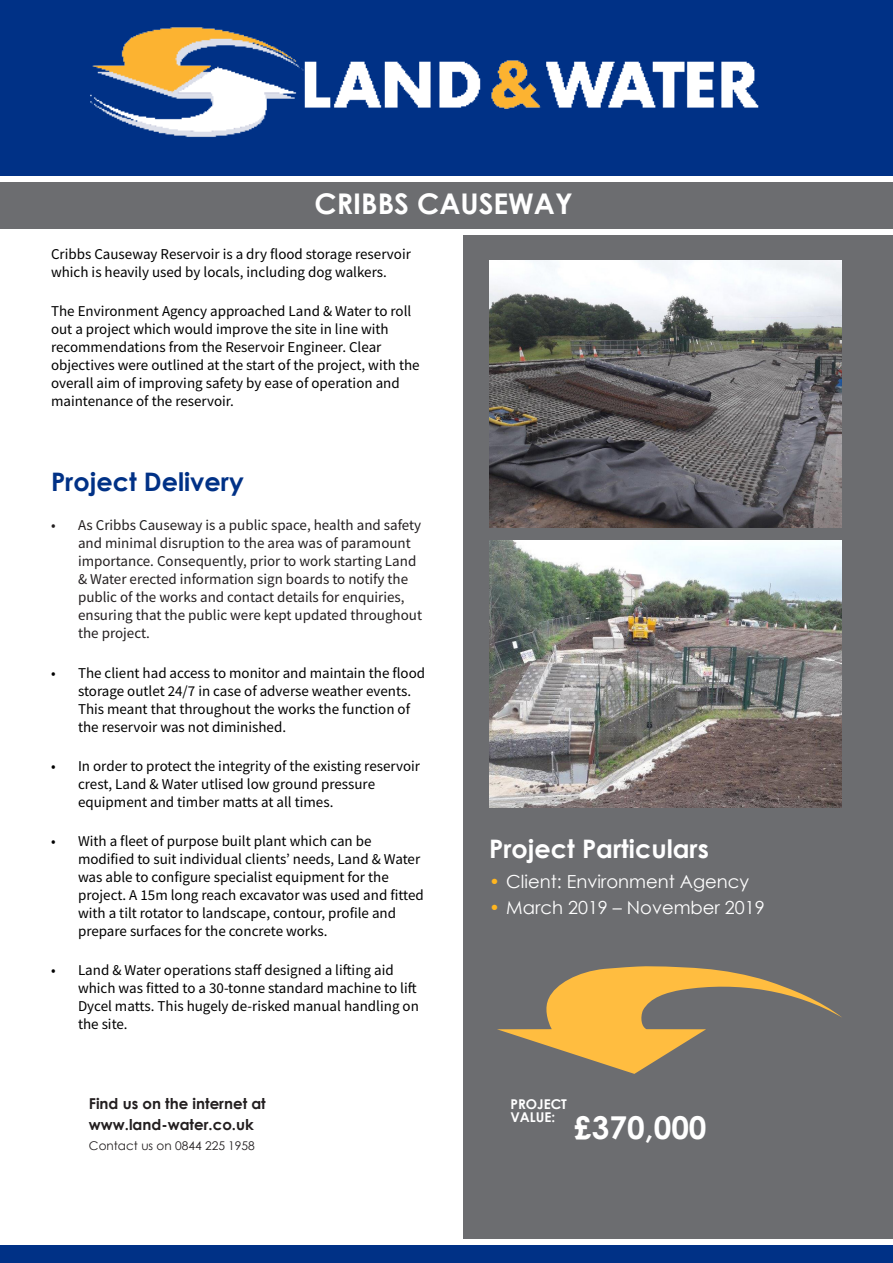
<style>
.page{position:relative;width:893px;height:1263px;background:#fff}
.page>*{position:absolute;margin:0;border:0;box-sizing:border-box;transform-origin:0 0}
.t1{font:700 31.5px "Century Gothic";color:#fff}
.t2{font:700 28.5px "Century Gothic";color:#fff}
.t3{font:700 25.5px "Century Gothic";color:#fff}
.Intro{font:700 25.5px "Century Gothic";color:#003186}
.t4{font:18px "Century Gothic";color:#fff}
.Intro-2{font:15px/18px "Source Sans Pro";color:#000}
.t5{font:15px/18px "Source Sans Pro";color:#231f20}
.Body_copy{font:700 15px "Century Gothic";color:#231f20}
.t6{font:700 13.5px/13.5px "Century Gothic";color:#fff}
.Body_copy-2{font:12px "Century Gothic";color:#231f20}
.s1{color:#ffb620}
</style>
<div class="page">
<div style="left:464px;top:235px;width:429px;height:1003px;background:#6c6d70"></div>
<img style="left:489px;top:260px;width:353px;height:267px">
<div style="left:0;top:0;width:893px;height:176px;background:#003186"></div>
<img style="left:90px;top:27px;width:669px;height:110px">
<div style="left:0;top:182px;width:893px;height:47px;background:#6c6d70"></div>
<div style="left:0;top:1245px;width:893px;height:18px;background:#003186"></div>
<img style="left:489px;top:541px;width:353px;height:267px">
<svg style="left:497px;top:966px;width:345px;height:108px"></svg>
<p class="t2" style="left:314px;top:182px;width:260px">CRIBBS CAUSEWAY</p>
<p class="Intro-2" style="left:51px;top:245px;width:361px">Cribbs Causeway Reservoir is a dry flood storage reservoir which is heavily used by locals, including dog walkers.</p>
<p class="Intro-2" style="left:51px;top:302px;width:370px">The Environment Agency approached Land &amp; Water to roll out a project which would improve the site in line with recommendations from the Reservoir Engineer. Clear objectives were outlined at the start of the project, with the overall aim of improving safety by ease of operation and maintenance of the reservoir.</p>
<p class="Intro" style="left:51px;top:462px;width:194px">Project Delivery</p>
<p class="t5" style="left:78px;top:516px;width:346px;text-indent:-27px">• As Cribbs Causeway is a public space, health and safety and minimal disruption to the area was of paramount importance. Consequently, prior to work starting Land &amp; Water erected information sign boards to notify the public of the works and contact details for enquiries, ensuring that the public were kept updated throughout the project.</p>
<p class="Intro-2" style="left:78px;top:663px;width:349px;text-indent:-27px">• The client had access to monitor and maintain the flood storage outlet 24/7 in case of adverse weather events.<br>This meant that throughout the works the function of the reservoir was not diminished.</p>
<p class="Intro-2" style="left:78px;top:757px;width:344px;text-indent:-27px">• In order to protect the integrity of the existing reservoir crest, Land &amp; Water utlised low ground pressure equipment and timber matts at all times.</p>
<p class="Intro-2" style="left:78px;top:832px;width:347px;text-indent:-27px">• With a fleet of purpose built plant which can be modified to suit individual clients’ needs, Land &amp; Water was able to configure specialist equipment for the project. A 15m long reach excavator was used and fitted with a tilt rotator to landscape, contour, profile and prepare surfaces for the concrete works.</p>
<p class="Intro-2" style="left:78px;top:961px;width:342px;text-indent:-27px">• Land &amp; Water operations staff designed a lifting aid which was fitted to a 30-tonne standard machine to lift Dycel matts. This hugely de-risked manual handling on the site.</p>
<p class="Body_copy" style="left:89px;top:1092px;width:179px">Find us on the internet at</p>
<p class="Body_copy" style="left:89px;top:1113px;width:167px">www.land-water.co.uk</p>
<p class="Body_copy-2" style="left:89px;top:1137px;width:167px">Contact us on 0844 225 1958</p>
<p class="t3" style="left:489px;top:829px;width:221px">Project Particulars</p>
<p class="t4" style="left:489px;top:869px;width:262px"><span class="s1">•</span> Client: Environment Agency</p>
<p class="t4" style="left:489px;top:895px;width:277px"><span class="s1">•</span> March 2019 – November 2019</p>
<p class="t6" style="left:510px;top:1096px;width:58px">PROJECT<br>VALUE:</p>
<p class="t1" style="left:574px;top:1103px;width:134px">£370,000</p>
</div>
